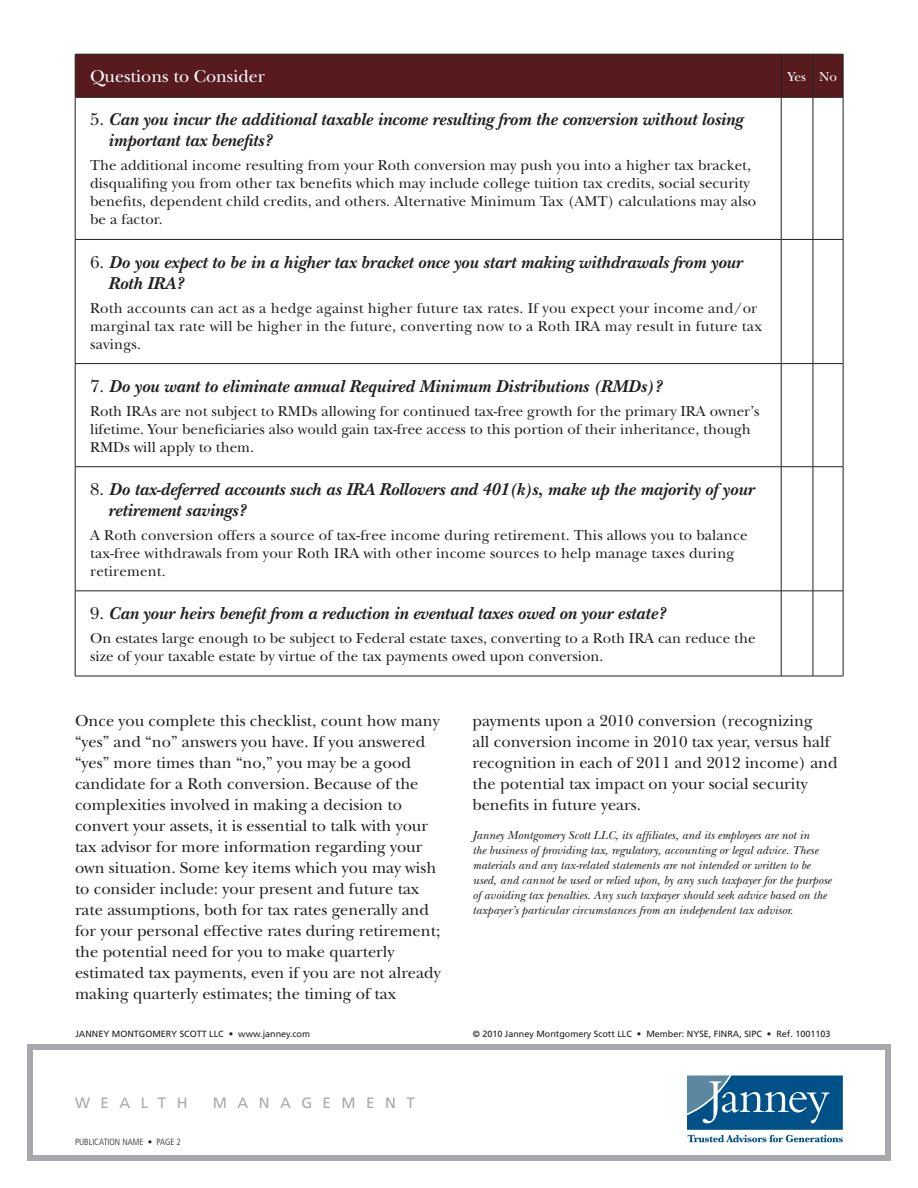
<style>
.page{position:relative;width:918px;height:1188px;background:#fff}
.page>*{position:absolute;margin:0;border:0;box-sizing:border-box;transform-origin:0 0}
.question_heading{font:italic 700 18px/21px "New Baskerville";color:#231f20}
.Body_Text{font:18px "New Baskerville";color:#fff}
.Body_Text-2{font:16.5px/21px "New Baskerville";color:#231f20}
.questions{font:15px/18px "New Baskerville";letter-spacing:.005em;color:#231f20}
.Cover_business_type{font:15px "Frutiger";letter-spacing:.7em;color:#a8a9ad}
.Body_Text-3{font:13.5px "New Baskerville";color:#fff}
.t1{font:italic 12px/15px "New Baskerville";color:#231f20}
.info_Janney_bold{font:9px "Frutiger";color:#231f20}
.Page_number{font:300 condensed 9px "Frutiger";color:#231f20}
.s1{font-weight:400;font-style:normal}
</style>
<div class="page">
<div style="left:27px;top:1044px;width:864px;height:117px;border:6px solid #a8a9ad"></div>
<svg style="left:687px;top:1075px;width:156px;height:67px"></svg>
<div style="left:76px;top:55px;width:767px;height:42px;background:#571b1e"></div>
<hr style="left:75px;top:54px;width:706px;height:1px;background:#231f20">
<hr style="left:75px;top:54px;width:1px;height:43px;background:#231f20">
<hr style="left:781px;top:54px;width:32px;height:1px;background:#231f20">
<hr style="left:781px;top:54px;width:1px;height:43px;background:#231f20">
<hr style="left:813px;top:54px;width:30px;height:1px;background:#231f20">
<hr style="left:813px;top:54px;width:1px;height:43px;background:#231f20">
<hr style="left:843px;top:54px;width:1px;height:43px;background:#231f20">
<hr style="left:75px;top:97px;width:706px;height:1px;background:#231f20">
<hr style="left:75px;top:97px;width:1px;height:142px;background:#231f20">
<hr style="left:781px;top:97px;width:32px;height:1px;background:#231f20">
<hr style="left:781px;top:97px;width:1px;height:142px;background:#231f20">
<hr style="left:813px;top:97px;width:30px;height:1px;background:#231f20">
<hr style="left:813px;top:97px;width:1px;height:142px;background:#231f20">
<hr style="left:843px;top:97px;width:1px;height:142px;background:#231f20">
<hr style="left:75px;top:239px;width:706px;height:1px;background:#231f20">
<hr style="left:75px;top:240px;width:1px;height:123px;background:#231f20">
<hr style="left:781px;top:239px;width:32px;height:1px;background:#231f20">
<hr style="left:781px;top:240px;width:1px;height:123px;background:#231f20">
<hr style="left:813px;top:239px;width:30px;height:1px;background:#231f20">
<hr style="left:813px;top:240px;width:1px;height:123px;background:#231f20">
<hr style="left:843px;top:240px;width:1px;height:123px;background:#231f20">
<hr style="left:75px;top:363px;width:706px;height:1px;background:#231f20">
<hr style="left:75px;top:364px;width:1px;height:103px;background:#231f20">
<hr style="left:781px;top:363px;width:32px;height:1px;background:#231f20">
<hr style="left:781px;top:364px;width:1px;height:103px;background:#231f20">
<hr style="left:813px;top:363px;width:30px;height:1px;background:#231f20">
<hr style="left:813px;top:364px;width:1px;height:103px;background:#231f20">
<hr style="left:843px;top:364px;width:1px;height:103px;background:#231f20">
<hr style="left:75px;top:466px;width:706px;height:1px;background:#231f20">
<hr style="left:75px;top:467px;width:1px;height:124px;background:#231f20">
<hr style="left:781px;top:466px;width:32px;height:1px;background:#231f20">
<hr style="left:781px;top:467px;width:1px;height:124px;background:#231f20">
<hr style="left:813px;top:466px;width:30px;height:1px;background:#231f20">
<hr style="left:813px;top:467px;width:1px;height:124px;background:#231f20">
<hr style="left:843px;top:467px;width:1px;height:124px;background:#231f20">
<hr style="left:75px;top:591px;width:706px;height:1px;background:#231f20">
<hr style="left:75px;top:591px;width:1px;height:85px;background:#231f20">
<hr style="left:781px;top:591px;width:32px;height:1px;background:#231f20">
<hr style="left:781px;top:591px;width:1px;height:85px;background:#231f20">
<hr style="left:813px;top:591px;width:30px;height:1px;background:#231f20">
<hr style="left:813px;top:591px;width:1px;height:85px;background:#231f20">
<hr style="left:843px;top:591px;width:1px;height:85px;background:#231f20">
<hr style="left:75px;top:676px;width:706px;height:1px;background:#231f20">
<hr style="left:781px;top:676px;width:32px;height:1px;background:#231f20">
<hr style="left:813px;top:676px;width:30px;height:1px;background:#231f20">
<p class="Body_Text" style="left:90px;top:66px;width:176px">Questions to Consider</p>
<p class="Body_Text-3" style="left:788px;top:68px;width:19px">Yes</p>
<p class="Body_Text-3" style="left:819px;top:68px;width:19px">No</p>
<p class="question_heading" style="left:108px;top:109px;width:636px;text-indent:-18px"><span class="s1">5.</span> Can you incur the additional taxable income resulting from the conversion without losing important tax benefits?</p>
<p class="questions" style="left:90px;top:157px;width:668px">The additional income resulting from your Roth conversion may push you into a higher tax bracket, disqualifing you from other tax benefits which may include college tuition tax credits, social security benefits, dependent child credits, and others. Alternative Minimum Tax (AMT) calculations may also be a factor.</p>
<p class="question_heading" style="left:108px;top:251px;width:636px;text-indent:-18px"><span class="s1">6.</span> Do you expect to be in a higher tax bracket once you start making withdrawals from your<br>Roth IRA?</p>
<p class="questions" style="left:90px;top:299px;width:673px">Roth accounts can act as a hedge against higher future tax rates. If you expect your income and/or marginal tax rate will be higher in the future, converting now to a Roth IRA may result in future tax savings.</p>
<p class="question_heading" style="left:90px;top:376px;width:573px"><span class="s1">7.</span> Do you want to eliminate annual Required Minimum Distributions (RMDs)?</p>
<p class="questions" style="left:90px;top:402px;width:671px">Roth IRAs are not subject to RMDs allowing for continued tax-free growth for the primary IRA owner’s lifetime. Your beneficiaries also would gain tax-free access to this portion of their inheritance, though<br>RMDs will apply to them.</p>
<p class="question_heading" style="left:108px;top:479px;width:648px;text-indent:-18px"><span class="s1">8.</span> Do tax-deferred accounts such as IRA Rollovers and 401(k)s, make up the majority of your retirement savings?</p>
<p class="questions" style="left:90px;top:526px;width:659px">A Roth conversion offers a source of tax-free income during retirement. This allows you to balance tax-free withdrawals from your Roth IRA with other income sources to help manage taxes during retirement.</p>
<p class="question_heading" style="left:90px;top:603px;width:577px"><span class="s1">9.</span> Can your heirs benefit from a reduction in eventual taxes owed on your estate?</p>
<p class="questions" style="left:90px;top:629px;width:667px">On estates large enough to be subject to Federal estate taxes, converting to a Roth IRA can reduce the size of your taxable estate by virtue of the tax payments owed upon conversion.</p>
<p class="Body_Text-2" style="left:75px;top:710px;width:367px">Once you complete this checklist, count how many “yes” and “no” answers you have. If you answered “yes” more times than “no,” you may be a good candidate for a Roth conversion. Because of the complexities involved in making a decision to convert your assets, it is essential to talk with your tax advisor for more information regarding your own situation. Some key items which you may wish to consider include: your present and future tax rate assumptions, both for tax rates generally and for your personal effective rates during retirement; the potential need for you to make quarterly estimated tax payments, even if you are not already making quarterly estimates; the timing of tax</p>
<p class="Body_Text-2" style="left:472px;top:710px;width:367px">payments upon a 2010 conversion (recognizing<br>all conversion income in 2010 tax year, versus half recognition in each of 2011 and 2012 income) and the potential tax impact on your social security benefits in future years.</p>
<p class="t1" style="left:472px;top:827px;width:360px">Janney Montgomery Scott LLC, its affiliates, and its employees are not in<br>the business of providing tax, regulatory, accounting or legal advice. These materials and any tax-related statements are not intended or written to be used, and cannot be used or relied upon, by any such taxpayer for the purpose of avoiding tax penalties. Any such taxpayer should seek advice based on the taxpayer’s particular circumstances from an independent tax advisor.</p>
<p class="info_Janney_bold" style="left:75px;top:1028px;width:236px">JANNEY MONTGOMERY SCOTT LLC • www.janney.com</p>
<p class="info_Janney_bold" style="left:473px;top:1028px;width:359px">© 2010 Janney Montgomery Scott LLC • Member: NYSE, FINRA, SIPC • Ref. 1001103</p>
<p class="Cover_business_type" style="left:75px;top:1094px;width:114px">WEALTH</p>
<p class="Cover_business_type" style="left:213px;top:1094px;width:203px">MANAGEMENT</p>
<p class="Page_number" style="left:75px;top:1136px;width:107px">PUBLICATION NAME • PAGE 2</p>
</div>
